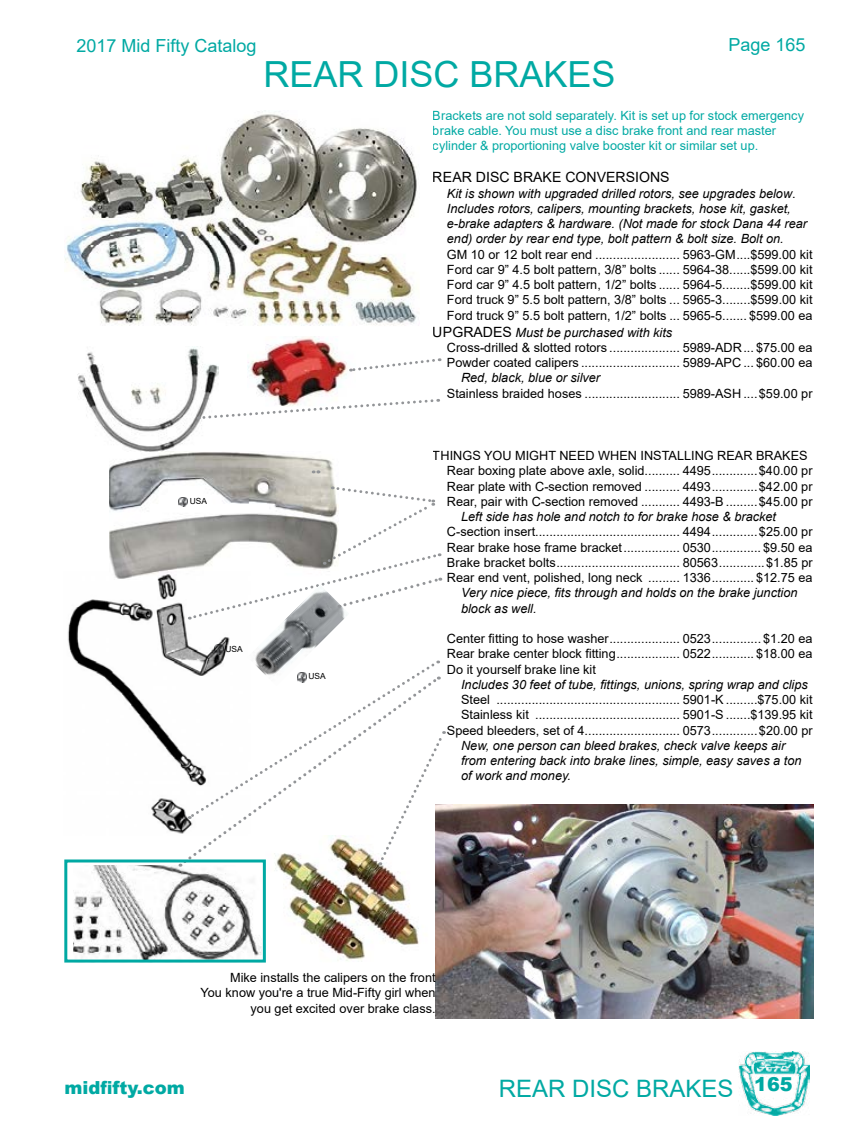
<style>
.page{position:relative;width:864px;height:1134px;background:#fff}
.page>*{position:absolute;margin:0;border:0;box-sizing:border-box;transform-origin:0 0}
.t1{font:36px "Arial";color:#00a9a3}
.t2{font:24px "Arial";color:#00a9a3}
.t3{font:900 19.2px "Arial";color:#00a9a3}
.t4{font:18px "Arial";color:#00a9a3}
.t5{font:900 18px "Arial";color:#00a9a3}
.t6{font:14.1px "Arial";color:#000}
.t7{font:12.75px/15.3px "Arial";color:#000;text-align:justify}
.t8{font:italic 12.75px/15.3px "Arial";color:#000}
.t9{font:12.75px/15.3px "Arial";color:#00a9a3}
.t10{font:8.4px "Arial";color:#000}
.s1{font-style:normal}
.s2{font-size:14.1px}
.s3{font-style:italic}
</style>
<div class="page">
<img style="left:64px;top:110px;width:353px;height:216px">
<img style="left:248px;top:336px;width:102px;height:62px">
<img style="left:77px;top:346px;width:141px;height:106px">
<svg style="left:350px;top:358px;width:90px;height:14px"></svg>
<svg style="left:198px;top:398px;width:241px;height:23px"></svg>
<img style="left:436px;top:805px;width:378px;height:213px">
<img style="left:109px;top:452px;width:226px;height:120px">
<svg style="left:313px;top:471px;width:6px;height:2px"></svg>
<img style="left:67px;top:572px;width:163px;height:262px">
<svg style="left:188px;top:661px;width:249px;height:15px"></svg>
<img style="left:275px;top:866px;width:144px;height:95px">
<svg style="left:440px;top:731px;width:6px;height:134px"></svg>
<svg style="left:215px;top:644px;width:8px;height:10px"></svg>
<img style="left:73px;top:865px;width:189px;height:94px">
<svg style="left:181px;top:676px;width:259px;height:190px"></svg>
<div style="left:64px;top:860px;width:202px;height:103px;border:3px solid #00a9a3"></div>
<img style="left:247px;top:620px;width:102px;height:66px">
<svg style="left:179px;top:485px;width:262px;height:135px"></svg>
<img style="left:738px;top:1052px;width:71px;height:63px">
<h3 class="t4" style="left:76px;top:33px;width:182px">2017 Mid Fifty Catalog</h3>
<h3 class="t4" style="left:728px;top:32px;width:79px">Page 165</h3>
<h1 class="t1" style="left:263px;top:49px;width:354px">REAR DISC BRAKES</h1>
<p class="t10" style="left:190px;top:496px;width:19px">USA</p>
<p class="t10" style="left:225px;top:643px;width:19px">USA</p>
<p class="t10" style="left:309px;top:671px;width:19px">USA</p>
<p class="t9" style="left:433px;top:107px;width:373px">Brackets are not sold separately. Kit is set up for stock emergency brake cable. You must use a disc brake front and rear master cylinder &amp; proportioning valve booster kit or similar set up.</p>
<p class="t6" style="left:433px;top:168px;width:238px">REAR DISC BRAKE CONVERSIONS</p>
<p class="t8" style="left:447px;top:186px;width:362px">Kit is shown with upgraded drilled rotors, see upgrades below<span class="s1">.<br></span>Includes rotors, calipers, mounting brackets, hose kit, gasket, e-brake adapters &amp; hardware. (Not made for stock Dana 44 rear end) order by rear end type, bolt pattern &amp; bolt size. Bolt on.</p>
<p class="t7" style="left:447px;top:246px;width:367px">GM 10 or 12 bolt rear end ........................ 5963-GM....$599.00 kit Ford car 9” 4.5 bolt pattern, 3/8” bolts ...... 5964-38......$599.00 kit Ford car 9” 4.5 bolt pattern, 1/2” bolts ...... 5964-5........$599.00 kit Ford truck 9” 5.5 bolt pattern, 3/8” bolts ... 5965-3........$599.00 kit Ford truck 9” 5.5 bolt pattern, 1/2” bolts ... 5965-5....... $599.00 ea</p>
<p class="t7" style="left:447px;top:324px;width:367px;text-align:left;text-indent:-14px"><span class="s2">UPGRADES</span> <span class="s3">Must be purchased with kits<br></span>Cross-drilled &amp; slotted rotors .................... 5989-ADR... $75.00 ea<br>Powder coated calipers ............................ 5989-APC ... $60.00 ea</p>
<p class="t8" style="left:461px;top:370px;width:141px">Red, black, blue or silver</p>
<p class="t7" style="left:447px;top:385px;width:367px">Stainless braided hoses ........................... 5989-ASH ....$59.00 pr</p>
<p class="t7" style="left:447px;top:448px;width:367px;text-align:left;text-indent:-14px">THINGS YOU MIGHT NEED WHEN INSTALLING REAR BRAKES Rear boxing plate above axle, solid.......... 4495.............$40.00 pr Rear plate with C-section removed .......... 4493.............$42.00 pr Rear, pair with C-section removed ........... 4493-B .........$45.00 pr</p>
<p class="t8" style="left:461px;top:509px;width:317px">Left side has hole and notch to for brake hose &amp; bracket</p>
<p class="t7" style="left:447px;top:524px;width:367px">C-section insert......................................... 4494.............$25.00 pr Rear brake hose frame bracket................ 0530.............. $9.50 ea Brake bracket bolts................................... 80563.............$1.85 pr Rear end vent, polished, long neck ......... 1336............ $12.75 ea</p>
<p class="t8" style="left:461px;top:585px;width:338px">Very nice piece, fits through and holds on the brake junction block as well.</p>
<p class="t7" style="left:447px;top:631px;width:367px">Center fitting to hose washer.................... 0523.............. $1.20 ea Rear brake center block fitting.................. 0522............ $18.00 ea Do it yourself brake line kit</p>
<p class="t8" style="left:461px;top:677px;width:348px">Includes 30 feet of tube, fittings, unions, spring wrap and clips</p>
<p class="t7" style="left:447px;top:692px;width:367px;text-align:right">Steel .................................................... 5901-K .........$75.00 kit<br>Stainless kit ......................................... 5901-S .......$139.95 kit<br>Speed bleeders, set of 4........................... 0573.............$20.00 pr</p>
<p class="t8" style="left:461px;top:738px;width:342px">New, one person can bleed brakes, check valve keeps air from entering back into brake lines, simple, easy saves a ton of work and money.</p>
<p class="t7" style="left:201px;top:970px;width:236px;text-align:right">Mike installs the calipers on the front<br>You know you're a true Mid-Fifty girl when you get excited over brake class.</p>
<h3 class="t5" style="left:64px;top:1075px;width:122px">midfifty.com</h3>
<h3 class="t3" style="left:754px;top:1070px;width:40px">165</h3>
<h2 class="t2" style="left:499px;top:1072px;width:236px">REAR DISC BRAKES</h2>
</div>
